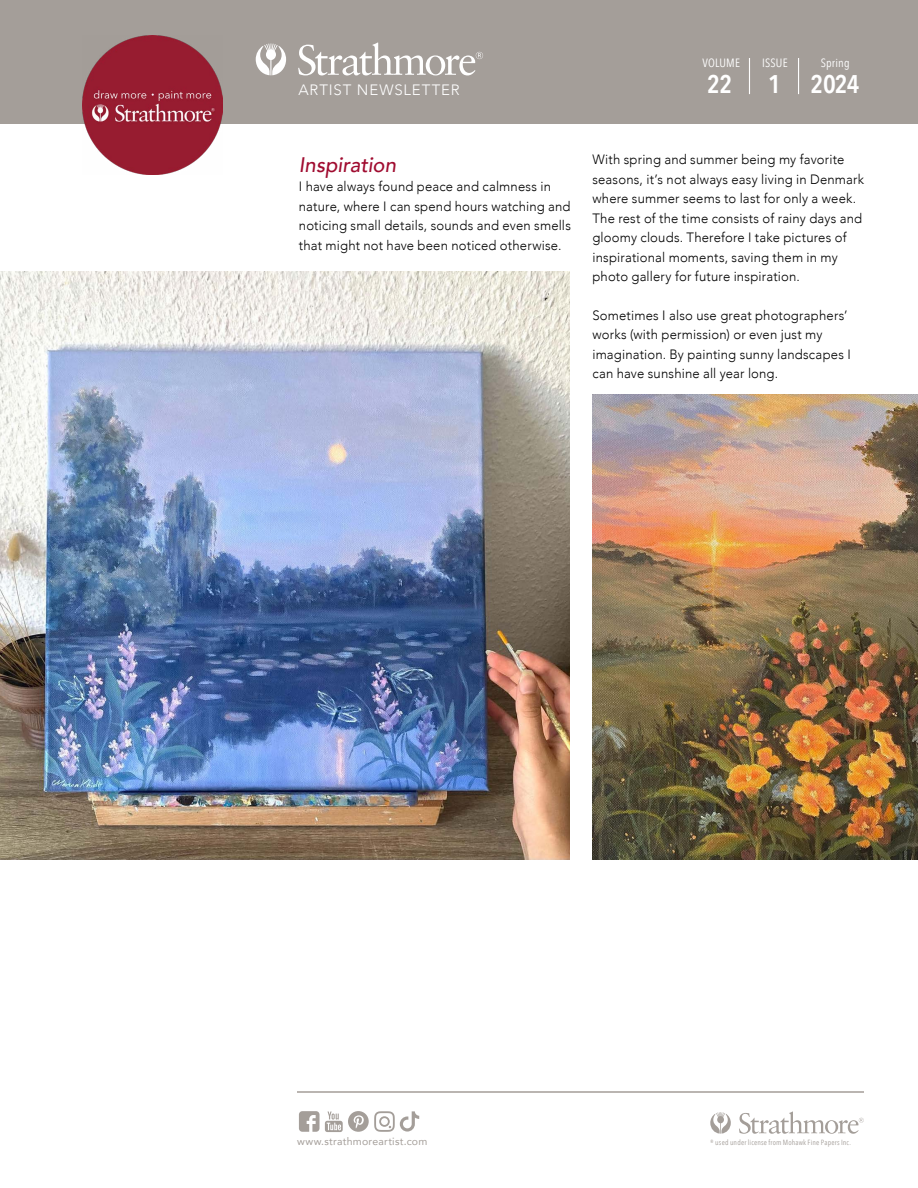
<style>
.page{position:relative;width:918px;height:1188px;background:#fff}
.page>*{position:absolute;margin:0;border:0;box-sizing:border-box;transform-origin:0 0}
.t1{font:600 25.5px "Avenir Next Condensed";letter-spacing:-.02em;color:#fff}
.t2{font:italic 500 21px "Avenir";color:#a00c30}
.t3{font:300 15px "Avenir";letter-spacing:.055em;color:#fff}
.t4{font:300 13.5px/19.5px "Avenir";letter-spacing:.015em;color:#000}
.t5{font:12px "Avenir Next Condensed";letter-spacing:.015em;color:#fff}
.t6{font:10.5px "Avenir";letter-spacing:.025em;color:#a49e99}
.t7{font:7.5px "Avenir Next Condensed";letter-spacing:.025em;color:#a49e99}
</style>
<div class="page">
<div style="left:0;top:0;width:918px;height:123px;background:#a49e99"></div>
<svg style="left:298px;top:42px;width:185px;height:33px"></svg>
<svg style="left:256px;top:43px;width:30px;height:32px"></svg>
<hr style="left:749px;top:58px;width:1px;height:36px;background:#fff">
<hr style="left:798px;top:58px;width:1px;height:36px;background:#fff">
<img style="left:82px;top:35px;width:140px;height:140px">
<svg style="left:299px;top:1111px;width:120px;height:21px"></svg>
<hr style="left:297px;top:1092px;width:567px;height:1px;background:#a49e99">
<svg style="left:739px;top:1111px;width:125px;height:23px"></svg>
<svg style="left:710px;top:1112px;width:21px;height:22px"></svg>
<img style="left:0;top:271px;width:570px;height:588px">
<img style="left:592px;top:394px;width:326px;height:465px">
<p class="t5" style="left:702px;top:53px;width:39px">VOLUME</p>
<p class="t3" style="left:298px;top:81px;width:163px">ARTIST NEWSLETTER</p>
<h1 class="t1" style="left:707px;top:62px;width:27px">22</h1>
<p class="t5" style="left:762px;top:53px;width:27px">ISSUE</p>
<h1 class="t1" style="left:768px;top:62px;width:14px">1</h1>
<p class="t5" style="left:821px;top:53px;width:30px">Spring</p>
<h1 class="t1" style="left:811px;top:62px;width:50px">2024</h1>
<h2 class="t2" style="left:299px;top:152px;width:99px">Inspiration</h2>
<p class="t4" style="left:299px;top:177px;width:274px">I have always found peace and calmness in nature, where I can spend hours watching and noticing small details, sounds and even smells that might not have been noticed otherwise.</p>
<p class="t4" style="left:592px;top:150px;width:273px">With spring and summer being my favorite seasons, it’s not always easy living in Denmark where summer seems to last for only a week.<br>The rest of the time consists of rainy days and gloomy clouds. Therefore I take pictures of inspirational moments, saving them in my photo gallery for future inspiration.</p>
<p class="t4" style="left:592px;top:306px;width:260px">Sometimes I also use great photographers’ works (with permission) or even just my imagination. By painting sunny landscapes I can have sunshine all year long.</p>
<p class="t6" style="left:297px;top:1133px;width:132px">www.strathmoreartist.com</p>
<p class="t7" style="left:710px;top:1136px;width:142px">® used under license from Mohawk Fine Papers Inc.</p>
</div>
